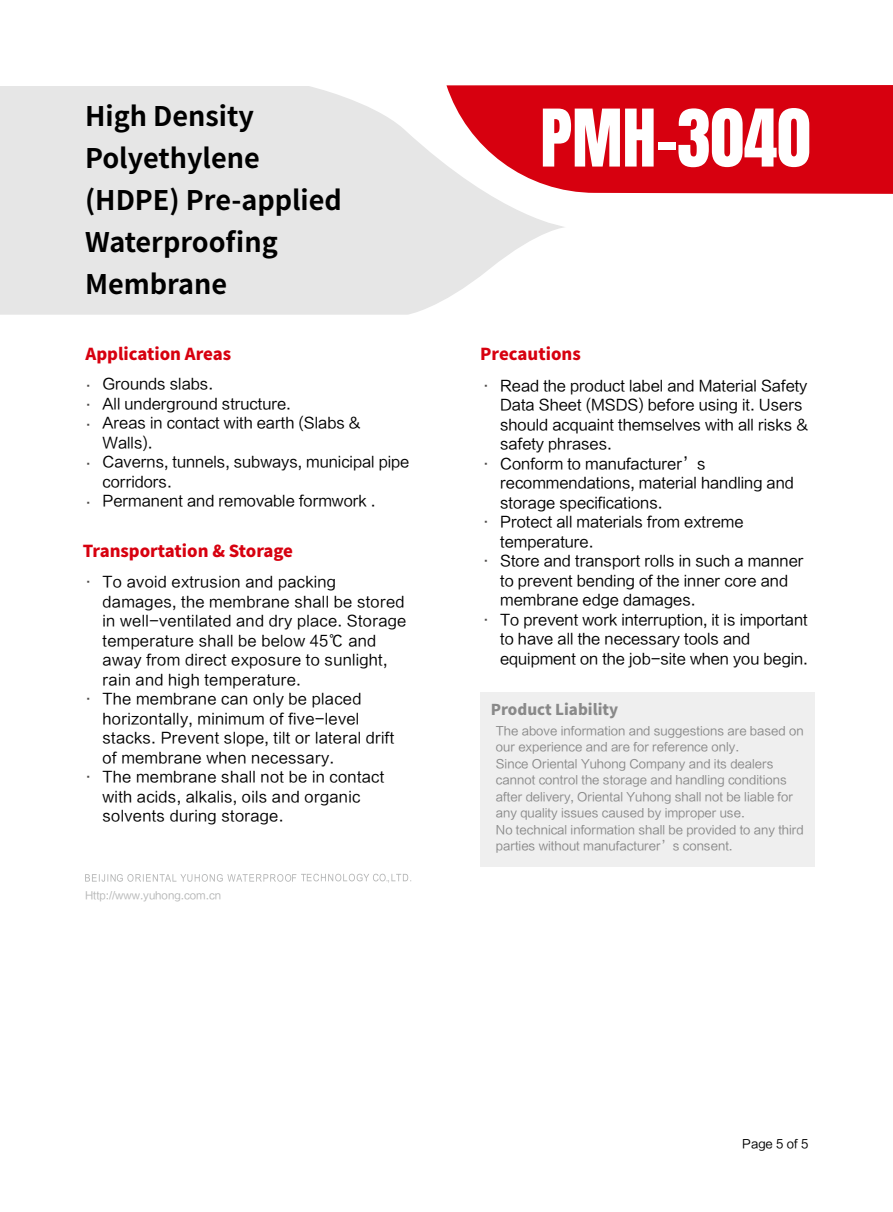
<style>
.page{position:relative;width:893px;height:1212px;background:#fff}
.page>*{position:absolute;margin:0;border:0;box-sizing:border-box;transform-origin:0 0}
.t1{font:67.5px "Anton";color:#fff}
.t2{font:700 27px/42px "Source Han Sans CN";color:#000}
.t3{font:800 16.5px "Source Han Sans CN";color:#d7000f}
.t4{font:15px/19.5px "FZLTHJW GB1 0";color:#000}
.t5{font:15px/19.5px "FZLTHJW GB1 0";letter-spacing:.02em;color:#000}
.t6{font:800 15px "Source Han Sans CN";color:#898989}
.t7{font:15px/19.5px "FZLTHJW GB1 0";color:#4c4948;text-align:justify}
.t8{font:12px/16.5px "FZLTHJW GB1 0";color:#898989}
.t9{font:12px "FZLTHJW GB1 0";color:#000}
.t10{font:10.5px "FZLTHJW GB1 0";color:#b5b6b6}
</style>
<div class="page">
<svg style="left:85px;top:874px;width:326px;height:9px"></svg>
<div style="left:446px;top:85px;width:447px;height:109px;background:#d7000f"></div>
<svg style="left:0;top:86px;width:566px;height:229px;background:#e8dadb"></svg>
<div style="left:480px;top:692px;width:334px;height:175px;background:#efefef"></div>
<h2 class="t2" style="left:85px;top:95px;width:258px">High Density<br>Polyethylene (HDPE) Pre-applied<br>Waterproofing<br>Membrane</h2>
<h1 class="t1" style="left:540px;top:104px;width:272px">PMH-3040</h1>
<p class="t3" style="left:85px;top:344px;width:147px">Application Areas</p>
<p class="t4" style="left:103px;top:375px;width:308px">Grounds slabs.<br>All underground structure.<br>Areas in contact with earth (Slabs &amp;<br>Walls).<br>Caverns, tunnels, subways, municipal pipe corridors.<br>Permanent and removable formwork .</p>
<p class="t7" style="left:81px;top:376px;width:16px">· · ·</p>
<p class="t7" style="left:81px;top:454px;width:16px">·</p>
<p class="t7" style="left:81px;top:493px;width:16px">·</p>
<p class="t3" style="left:83px;top:542px;width:212px">Transportation &amp; Storage</p>
<p class="t7" style="left:81px;top:573px;width:16px">·</p>
<p class="t7" style="left:81px;top:690px;width:16px">·</p>
<p class="t7" style="left:81px;top:768px;width:16px">·</p>
<p class="t5" style="left:103px;top:573px;width:305px">To avoid extrusion and packing damages, the membrane shall be stored in well-ventilated and dry place. Storage temperature shall be below 45℃ and away from direct exposure to sunlight, rain and high temperature.<br>The membrane can only be placed horizontally, minimum of five-level stacks. Prevent slope, tilt or lateral drift of membrane when necessary.<br>The membrane shall not be in contact with acids, alkalis, oils and organic solvents during storage.</p>
<p class="t10" style="left:85px;top:890px;width:138px">Http://www.yuhong.com.cn</p>
<p class="t3" style="left:480px;top:344px;width:102px">Precautions</p>
<p class="t7" style="left:478px;top:376px;width:16px">·</p>
<p class="t7" style="left:478px;top:454px;width:16px">·</p>
<p class="t7" style="left:478px;top:513px;width:16px">·</p>
<p class="t7" style="left:478px;top:552px;width:16px">·</p>
<p class="t7" style="left:478px;top:610px;width:16px">·</p>
<p class="t4" style="left:500px;top:376px;width:309px">Read the product label and Material Safety Data Sheet (MSDS) before using it. Users should acquaint themselves with all risks &amp; safety phrases.<br>Conform to manufacturer’s recommendations, material handling and storage specifications.<br>Protect all materials from extreme temperature.<br>Store and transport rolls in such a manner to prevent bending of the inner core and membrane edge damages.<br>To prevent work interruption, it is important to have all the necessary tools and equipment on the job-site when you begin.</p>
<p class="t6" style="left:491px;top:701px;width:129px">Product Liability</p>
<p class="t8" style="left:496px;top:722px;width:309px">The above information and suggestions are based on our experience and are for reference only.<br>Since Oriental Yuhong Company and its dealers cannot control the storage and handling conditions after delivery, Oriental Yuhong shall not be liable for any quality issues caused by improper use.<br>No technical information shall be provided to any third parties without manufacturer’s consent.</p>
<p class="t9" style="left:742px;top:1137px;width:68px">Page 5 of 5</p>
</div>
